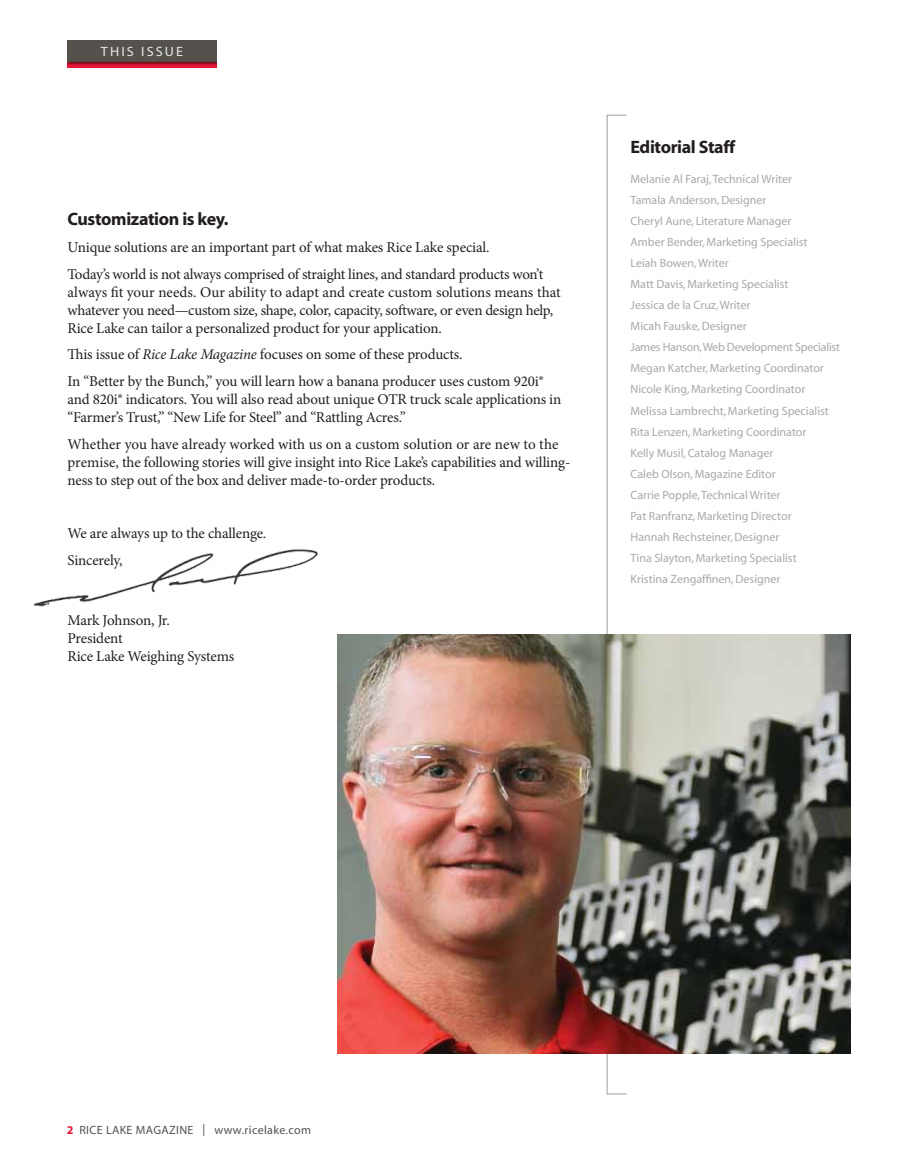
<style>
.page{position:relative;width:918px;height:1175px;background:#fff}
.page>*{position:absolute;margin:0;border:0;box-sizing:border-box;transform-origin:0 0}
.t1{font:700 18px "Myriad";letter-spacing:-.02em;color:#221e1f}
.t2{font:15px/18px "Minion Pro";letter-spacing:-.01em;color:#221e1f}
.t3{font:13.5px "Myriad";color:#e6e7e8;scale:1.05 1}
.t4{font:12px/21px "Myriad";color:#a7a9ac}
.t5{font:12px "Myriad";letter-spacing:.03em;color:#515153}
.s1{font-style:italic}
.s2{font-family:"Myriad Pro";font-weight:700;color:#e31736}
</style>
<div class="page">
<div style="left:607px;top:115px;width:20px;height:979px;border:1px solid #a7a9ac"></div>
<img style="left:338px;top:634px;width:512px;height:419px">
<img style="left:34px;top:549px;width:284px;height:58px">
<img style="left:68px;top:40px;width:149px;height:28px">
<p class="t3" style="left:101px;top:45px;width:53px">This issu</p>
<p class="t3" style="left:176px;top:45px;width:8px">e</p>
<p class="t1" style="left:68px;top:210px;width:163px">Customization is key.</p>
<p class="t2" style="left:68px;top:234px;width:477px;line-height:26.7px">Unique solutions are an important part of what makes Rice Lake special.<br>Today’s world is not always comprised of straight lines, and standard products won’t</p>
<p class="t2" style="left:68px;top:283px;width:495px">always fit your needs. Our ability to adapt and create custom solutions means that whatever you need—custom size, shape, color, capacity, software, or even design help,<br>Rice Lake can tailor a personalized product for your application.</p>
<p class="t2" style="left:68px;top:341px;width:478px;line-height:26.7px">This issue of <span class="s1">Rice Lake Magazine</span> focuses on some of these products.<br>In “Better by the Bunch,” you will learn how a banana producer uses custom 920i®</p>
<p class="t2" style="left:68px;top:390px;width:495px">and 820i® indicators. You will also read about unique OTR truck scale applications in “Farmer’s Trust,” “New Life for Steel” and “Rattling Acres.”</p>
<p class="t2" style="left:68px;top:435px;width:504px">Whether you have already worked with us on a custom solution or are new to the premise, the following stories will give insight into Rice Lake’s capabilities and willing&shy;ness to step out of the box and deliver made-to-order products.</p>
<p class="t2" style="left:68px;top:520px;width:200px;line-height:26.7px">We are always up to the challenge.<br>Sincerely,</p>
<p class="t2" style="left:68px;top:611px;width:168px">Mark Johnson, Jr.<br>President<br>Rice Lake Weighing Systems</p>
<p class="t1" style="left:631px;top:138px;width:106px">Editorial Staff</p>
<p class="t4" style="left:631px;top:169px;width:211px">Melanie Al Faraj, Technical Writer<br>Tamala Anderson, Designer<br>Cheryl Aune, Literature Manager<br>Amber Bender, Marketing Specialist<br>Leiah Bowen, Writer<br>Matt Davis, Marketing Specialist<br>Jessica de la Cruz, Writer<br>Micah Fauske, Designer<br>James Hanson, Web Development Specialist<br>Megan Katcher, Marketing Coordinator<br>Nicole King, Marketing Coordinator<br>Melissa Lambrecht, Marketing Specialist<br>Rita Lenzen, Marketing Coordinator<br>Kelly Musil, Catalog Manager<br>Caleb Olson, Magazine Editor<br>Carrie Popple, Technical Writer<br>Pat Ranfranz, Marketing Director<br>Hannah Rechsteiner, Designer<br>Tina Slayton, Marketing Specialist<br>Kristina Zengaffinen, Designer</p>
<p class="t5" style="left:67px;top:1124px;width:110px"><span class="s2">2</span> RICE LAKE MAGAZINE</p>
<p class="t5" style="left:203px;top:1124px;width:110px">| www.ricelake.com</p>
</div>
